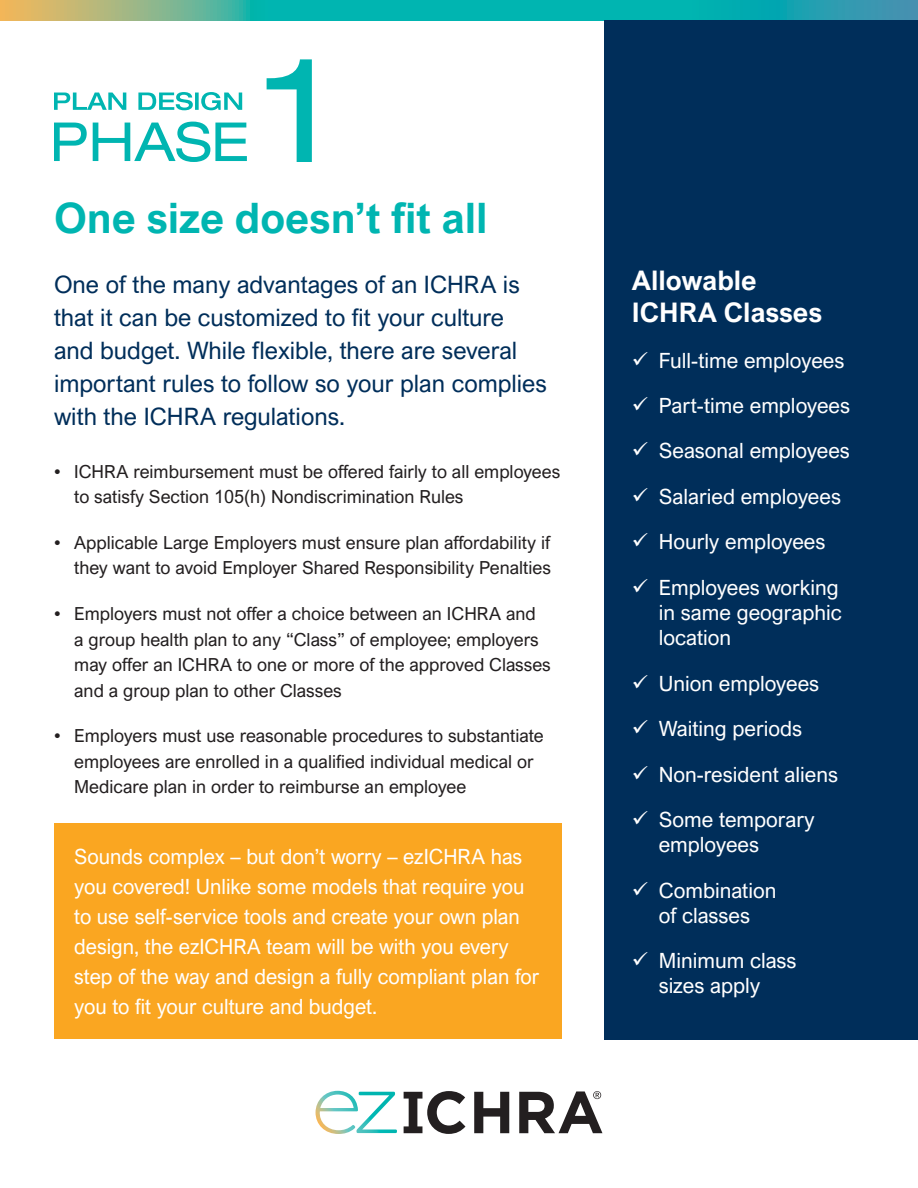
<style>
.page{position:relative;width:918px;height:1188px;background:#fff}
.page>*{position:absolute;margin:0;border:0;box-sizing:border-box;transform-origin:0 0}
.t1{font:700 42px "Arial Nova";color:#00b5b1}
.t2{font:700 27px/32.4px "Arial Nova";color:#fff}
.t3{font:24px/33px "Arial Nova";color:#002e5a}
.t4{font:21px/25.2px "Arial Nova";color:#fff}
.t5{font:18px/25.5px "Arial Nova";color:#231f20}
</style>
<div class="page">
<svg style="left:0;top:0;width:918px;height:20px;background:#31b0a4"></svg>
<svg style="left:316px;top:1091px;width:81px;height:43px"></svg>
<svg style="left:404px;top:1091px;width:61px;height:43px"></svg>
<svg style="left:474px;top:1092px;width:35px;height:41px"></svg>
<svg style="left:519px;top:1091px;width:83px;height:42px"></svg>
<svg style="left:54px;top:122px;width:193px;height:40px"></svg>
<svg style="left:54px;top:92px;width:188px;height:18px"></svg>
<svg style="left:267px;top:59px;width:45px;height:103px"></svg>
<div style="left:605px;top:20px;width:313px;height:1020px;background:#002e5a"></div>
<div style="left:54px;top:824px;width:508px;height:216px;background:#faa621"></div>
<p class="t1" style="left:54px;top:194px;width:435px">One size doesn’t fit all</p>
<p class="t3" style="left:54px;top:268px;width:494px">One of the many advantages of an ICHRA is that it can be customized to fit your culture and budget. While flexible, there are several important rules to follow so your plan complies with the ICHRA regulations.</p>
<p class="t5" style="left:74px;top:458px;width:488px;text-indent:-20px">• ICHRA reimbursement must be offered fairly to all employees to satisfy Section 105(h) Nondiscrimination Rules</p>
<p class="t5" style="left:54px;top:530px;width:498px;text-align:right">• Applicable Large Employers must ensure plan affordability if they want to avoid Employer Shared Responsibility Penalties</p>
<p class="t5" style="left:74px;top:601px;width:478px;text-indent:-20px">• Employers must not offer a choice between an ICHRA and<br>a group health plan to any “Class” of employee; employers may offer an ICHRA to one or more of the approved Classes and a group plan to other Classes</p>
<p class="t5" style="left:74px;top:723px;width:471px;text-indent:-20px">• Employers must use reasonable procedures to substantiate employees are enrolled in a qualified individual medical or<br>Medicare plan in order to reimburse an employee</p>
<p class="t4" style="left:74px;top:842px;width:467px;line-height:30px">Sounds complex – but don’t worry – ezICHRA has you covered! Unlike some models that require you to use self-service tools and create your own plan design, the ezICHRA team will be with you every step of the way and design a fully compliant plan for you to fit your culture and budget.</p>
<p class="t2" style="left:632px;top:264px;width:192px">Allowable<br>ICHRA Classes</p>
<p class="t4" style="left:659px;top:347px;width:187px">Full-time employees</p>
<p class="t4" style="left:659px;top:393px;width:193px">Part-time employees</p>
<p class="t4" style="left:659px;top:438px;width:193px">Seasonal employees</p>
<p class="t4" style="left:659px;top:484px;width:184px">Salaried employees</p>
<p class="t4" style="left:659px;top:529px;width:168px">Hourly employees</p>
<p class="t4" style="left:659px;top:575px;width:184px">Employees working in same geographic location</p>
<p class="t4" style="left:659px;top:671px;width:162px">Union employees</p>
<p class="t4" style="left:659px;top:716px;width:145px">Waiting periods</p>
<p class="t4" style="left:659px;top:761px;width:181px">Non-resident aliens</p>
<p class="t4" style="left:659px;top:807px;width:157px">Some temporary employees</p>
<p class="t4" style="left:659px;top:878px;width:119px">Combination of classes</p>
<p class="t4" style="left:659px;top:948px;width:139px">Minimum class sizes apply</p>
</div>
